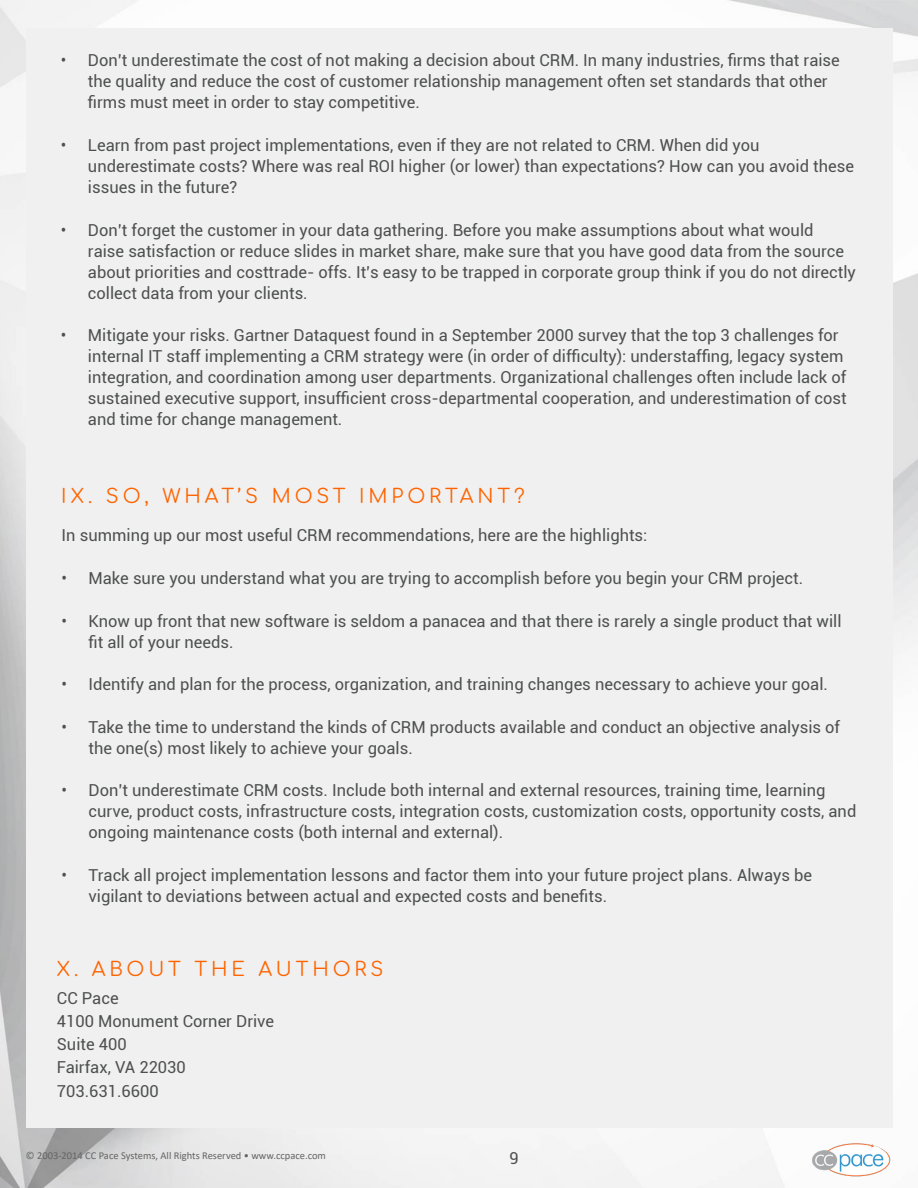
<style>
.page{position:relative;width:918px;height:1188px;background:#fff}
.page>*{position:absolute;margin:0;border:0;box-sizing:border-box;transform-origin:0 0}
.t1{font:19.5px "Comfortaa";letter-spacing:.2em;color:#ff6400}
.t2{font:16.5px/21px "Roboto";color:#4e4f4f}
.t3{font:16.5px "Roboto";color:#50504e}
.t4{font:10.5px "Calibri";color:#646464}
</style>
<div class="page">
<img style="left:0;top:0;width:918px;height:1188px">
<div style="left:26px;top:28px;width:866px;height:1100px;background:#f0f0f0"></div>
<img style="left:804px;top:1139px;width:98px;height:43px">
<p class="t2" style="left:88px;top:49px;width:753px;text-indent:-27px">• Don’t underestimate the cost of not making a decision about CRM. In many industries, firms that raise the quality and reduce the cost of customer relationship management often set standards that other firms must meet in order to stay competitive.</p>
<p class="t2" style="left:88px;top:134px;width:768px;text-indent:-27px">• Learn from past project implementations, even if they are not related to CRM. When did you underestimate costs? Where was real ROI higher (or lower) than expectations? How can you avoid these issues in the future?</p>
<p class="t2" style="left:88px;top:219px;width:769px;text-indent:-27px">• Don’t forget the customer in your data gathering. Before you make assumptions about what would<br>raise satisfaction or reduce slides in market share, make sure that you have good data from the source about priorities and costtrade- offs. It’s easy to be trapped in corporate group think if you do not directly collect data from your clients.</p>
<p class="t2" style="left:88px;top:324px;width:760px;text-indent:-27px">• Mitigate your risks. Gartner Dataquest found in a September 2000 survey that the top 3 challenges for internal IT staff implementing a CRM strategy were (in order of difficulty): understaffing, legacy system integration, and coordination among user departments. Organizational challenges often include lack of sustained executive support, insufficient cross-departmental cooperation, and underestimation of cost and time for change management.</p>
<p class="t1" style="left:61px;top:478px;width:465px">IX. SO, WHAT’S MOST IMPORTANT?</p>
<p class="t2" style="left:62px;top:524px;width:587px">In summing up our most useful CRM recommendations, here are the highlights:</p>
<p class="t2" style="left:62px;top:567px;width:743px">• Make sure you understand what you are trying to accomplish before you begin your CRM project.</p>
<p class="t2" style="left:89px;top:610px;width:755px;text-indent:-27px">• Know up front that new software is seldom a panacea and that there is rarely a single product that will fit all of your needs.</p>
<p class="t2" style="left:62px;top:673px;width:768px">• Identify and plan for the process, organization, and training changes necessary to achieve your goal.</p>
<p class="t2" style="left:89px;top:716px;width:753px;text-indent:-27px">• Take the time to understand the kinds of CRM products available and conduct an objective analysis of the one(s) most likely to achieve your goals.</p>
<p class="t2" style="left:89px;top:779px;width:769px;text-indent:-27px">• Don’t underestimate CRM costs. Include both internal and external resources, training time, learning curve, product costs, infrastructure costs, integration costs, customization costs, opportunity costs, and ongoing maintenance costs (both internal and external).</p>
<p class="t2" style="left:89px;top:864px;width:725px;text-indent:-27px">• Track all project implementation lessons and factor them into your future project plans. Always be vigilant to deviations between actual and expected costs and benefits.</p>
<p class="t1" style="left:57px;top:952px;width:328px">X. ABOUT THE AUTHORS</p>
<p class="t2" style="left:57px;top:987px;width:63px">CC Pace</p>
<p class="t2" style="left:57px;top:1010px;width:219px">4100 Monument Corner Drive</p>
<p class="t2" style="left:57px;top:1033px;width:71px">Suite 400</p>
<p class="t2" style="left:57px;top:1056px;width:130px">Fairfax, VA 22030</p>
<p class="t2" style="left:57px;top:1080px;width:103px">703.631.6600</p>
<p class="t4" style="left:26px;top:1149px;width:302px">© 2003-2014 CC Pace Systems, All Rights Reserved • www.ccpace.com</p>
<p class="t3" style="left:509px;top:1146px;width:11px">9</p>
</div>
